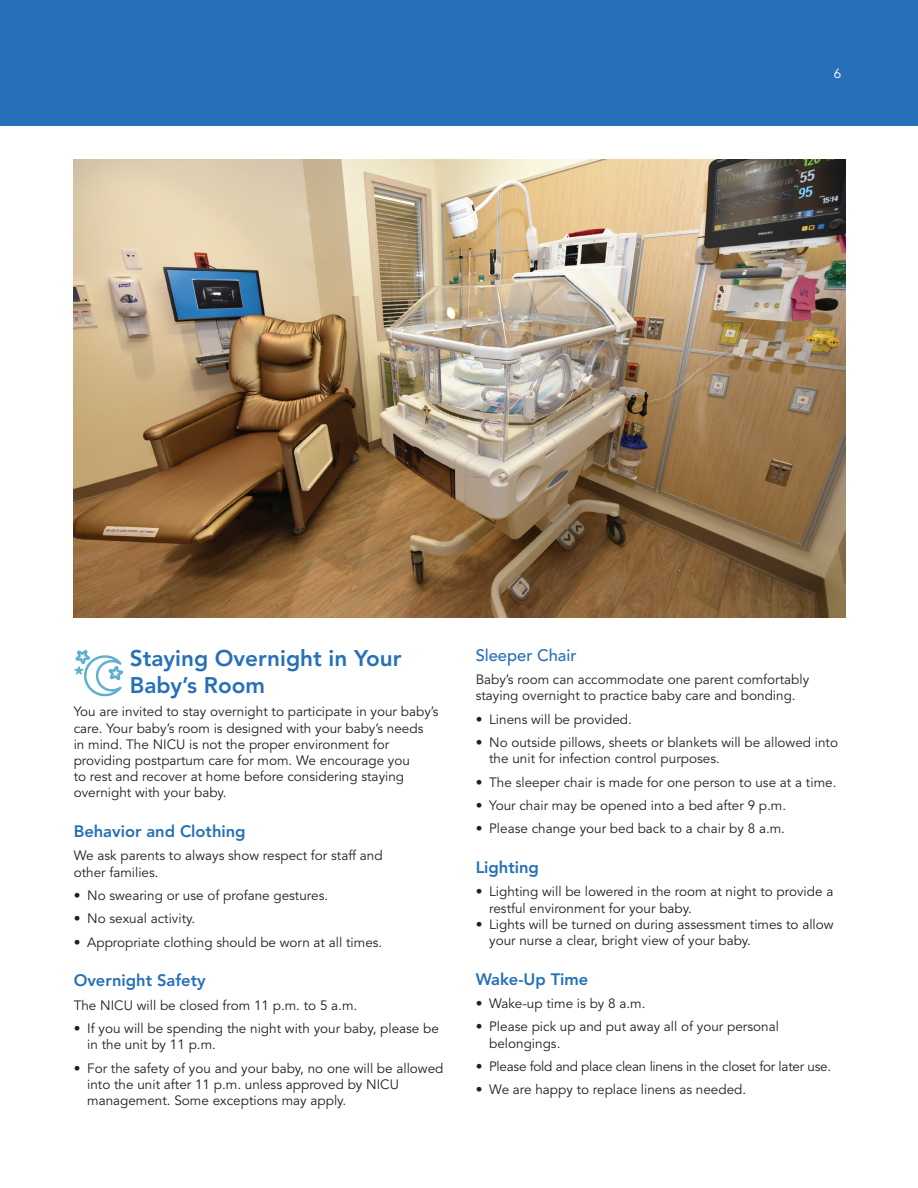
<style>
.page{position:relative;width:918px;height:1188px;background:#fff}
.page>*{position:absolute;margin:0;border:0;box-sizing:border-box;transform-origin:0 0}
.t1{font:800 22.5px "Avenir";color:#2570b8}
.t2{font:800 16.5px "Avenir";color:#2570b8}
.t3{font:500 16.5px "Avenir";color:#2570b8}
.t4{font:13.5px/16.2px "Avenir";color:#231f20}
.t5{font:13.5px "Avenir";letter-spacing:-.02em;color:#231f20}
.t6{font:13.5px "Avenir";color:#fff}
</style>
<div class="page">
<div style="left:0;top:0;width:918px;height:126px;background:#2570b8"></div>
<img style="left:74px;top:160px;width:772px;height:458px">
<img style="left:74px;top:650px;width:49px;height:47px">
<p class="t6" style="left:834px;top:65px;width:9px">6</p>
<p class="t1" style="left:130px;top:645px;width:273px">Staying Overnight in Your</p>
<p class="t1" style="left:130px;top:672px;width:137px">Baby’s Room</p>
<p class="t4" style="left:74px;top:704px;width:366px">You are invited to stay overnight to participate in your baby’s</p>
<p class="t4" style="left:74px;top:720px;width:351px">care. Your baby’s room is designed with your baby’s needs</p>
<p class="t4" style="left:74px;top:736px;width:338px">in mind. The NICU is not the proper environment for providing postpartum care for mom. We encourage you to rest and recover at home before considering staying overnight with your baby.</p>
<p class="t2" style="left:74px;top:821px;width:174px">Behavior and Clothing</p>
<p class="t4" style="left:74px;top:848px;width:311px">We ask parents to always show respect for staff and</p>
<p class="t4" style="left:74px;top:864px;width:86px">other families.</p>
<p class="t4" style="left:74px;top:888px;width:256px">• No swearing or use of profane gestures.</p>
<p class="t4" style="left:74px;top:911px;width:123px">• No sexual activity.</p>
<p class="t4" style="left:74px;top:934px;width:310px">• Appropriate clothing should be worn at all times.</p>
<p class="t2" style="left:74px;top:971px;width:134px">Overnight Safety</p>
<p class="t4" style="left:74px;top:997px;width:285px">The NICU will be closed from 11 p.m. to 5 a.m.</p>
<p class="t4" style="left:87px;top:1021px;width:353px;text-indent:-14px">• If you will be spending the night with your baby, please be in the unit by 11 p.m.</p>
<p class="t4" style="left:87px;top:1060px;width:358px;text-indent:-14px">• For the safety of you and your baby, no one will be allowed into the unit after 11 p.m. unless approved by NICU management. Some exceptions may apply.</p>
<p class="t3" style="left:476px;top:645px;width:102px">Sleeper Chair</p>
<p class="t4" style="left:476px;top:672px;width:335px">Baby’s room can accommodate one parent comfortably</p>
<p class="t4" style="left:476px;top:688px;width:321px">staying overnight to practice baby care and bonding.</p>
<p class="t4" style="left:476px;top:711px;width:158px">• Linens will be provided.</p>
<p class="t4" style="left:489px;top:735px;width:350px;text-indent:-14px">• No outside pillows, sheets or blankets will be allowed into the unit for infection control purposes.</p>
<p class="t4" style="left:476px;top:774px;width:362px">• The sleeper chair is made for one person to use at a time.</p>
<p class="t4" style="left:476px;top:798px;width:312px">• Your chair may be opened into a bed after 9 p.m.</p>
<p class="t4" style="left:476px;top:821px;width:311px">• Please change your bed back to a chair by 8 a.m.</p>
<p class="t2" style="left:476px;top:858px;width:65px">Lighting</p>
<p class="t4" style="left:489px;top:884px;width:346px;text-indent:-14px">• Lighting will be lowered in the room at night to provide a restful environment for your baby.</p>
<p class="t4" style="left:489px;top:916px;width:346px;text-indent:-14px">• Lights will be turned on during assessment times to allow your nurse a clear, bright view of your baby.</p>
<p class="t2" style="left:476px;top:969px;width:114px">Wake-Up Time</p>
<p class="t4" style="left:476px;top:996px;width:171px">• Wake-up time is by 8 a.m.</p>
<p class="t4" style="left:489px;top:1019px;width:291px;text-indent:-14px">• Please pick up and put away all of your personal belongings.</p>
<p class="t5" style="left:476px;top:1059px;width:357px">• Please fold and place clean linens in the closet for later use.</p>
<p class="t4" style="left:476px;top:1082px;width:272px">• We are happy to replace linens as needed.</p>
</div>
